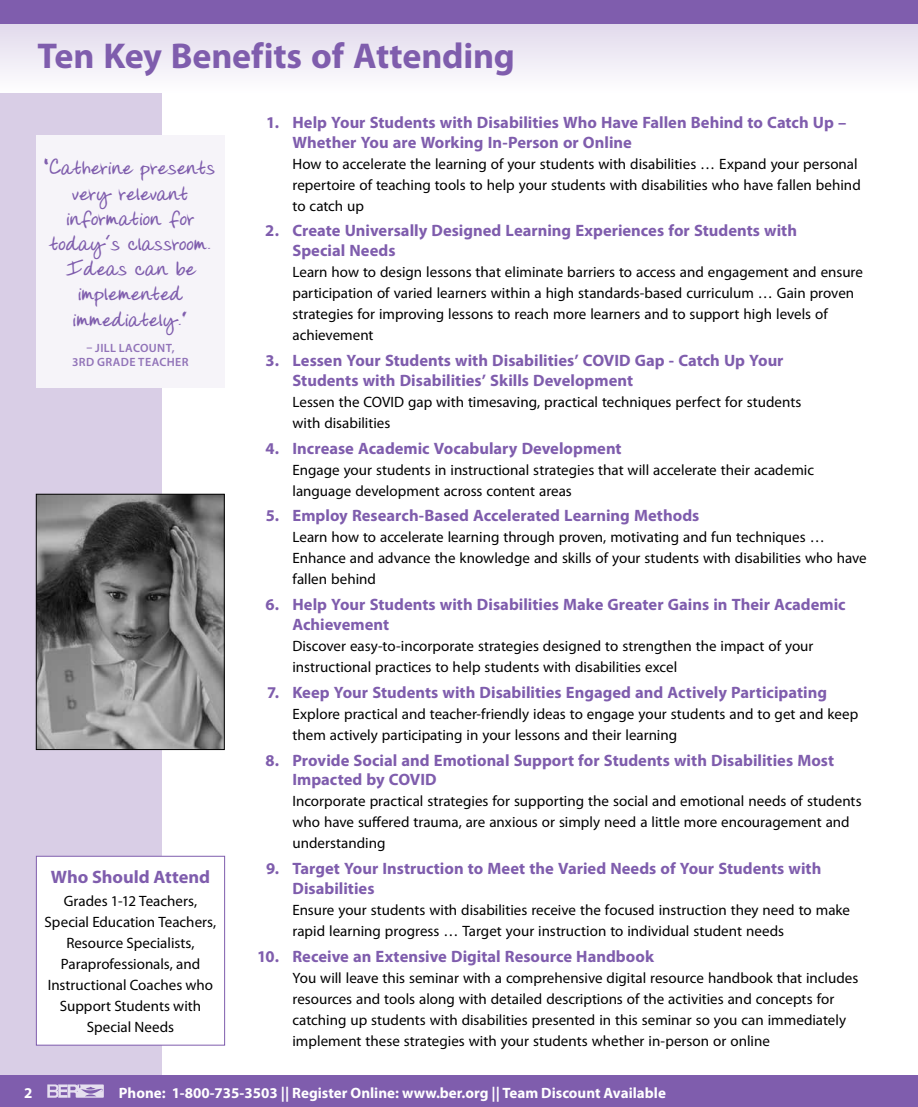
<style>
.page{position:relative;width:918px;height:1107px;background:#fff}
.page>*{position:absolute;margin:0;border:0;box-sizing:border-box;transform-origin:0 0}
.t1{font:700 36px "Myriad Pro";letter-spacing:-.005em;color:#7f5dad}
.t2{font:700 21px/25.2px "Donnys Hand";letter-spacing:.005em;color:#7f5dad;text-align:center}
.t3{font:700 18px "Myriad Pro";letter-spacing:-.005em;color:#7f5dad}
.t4{font:700 16.5px/19.8px "Myriad Pro";color:#7f5dad}
.t5{font:15px/21px "Myriad Pro";color:#000}
.t6{font:700 15px "Myriad Pro";color:#fff}
.t7{font:600 12px/14.4px "Myriad Pro";letter-spacing:.035em;color:#9173b8;text-align:center}
</style>
<div class="page">
<div style="left:0;top:0;width:162px;height:1107px;background:#d9cee6"></div>
<div style="left:0;top:1076px;width:918px;height:31px;background:#7f5dad"></div>
<svg style="left:47px;top:1084px;width:57px;height:14px"></svg>
<svg style="left:0;top:24px;width:918px;height:68px"></svg>
<div style="left:0;top:0;width:918px;height:24px;background:#7f5dad"></div>
<div style="left:36px;top:856px;width:189px;height:189px;background:#fff"></div>
<div style="left:36px;top:856px;width:189px;height:190px;border:1px solid #7f5dad"></div>
<div style="left:36px;top:136px;width:189px;height:252px;background:#f6f4f9"></div>
<img style="left:38px;top:496px;width:185px;height:252px">
<div style="left:36px;top:494px;width:189px;height:256px;border:1px solid #000"></div>
<h1 class="t1" style="left:38px;top:32px;width:479px">Ten Key Benefits of Attending</h1>
<h2 class="t2" style="left:45px;top:157px;width:171px">“Catherine presents very relevant information for today’s classroom.<br>Ideas can be implemented immediately.”</h2>
<p class="t7" style="left:72px;top:340px;width:118px">– JILL LACOUNT,<br>3RD GRADE TEACHER</p>
<p class="t3" style="left:51px;top:865px;width:161px">Who Should Attend</p>
<p class="t5" style="left:45px;top:890px;width:173px;text-align:center">Grades 1-12 Teachers,<br>Special Education Teachers,<br>Resource Specialists,<br>Paraprofessionals, and<br>Instructional Coaches who<br>Support Students with<br>Special Needs</p>
<p class="t4" style="left:293px;top:112px;width:555px;text-indent:-26px">1. Help Your Students with Disabilities Who Have Fallen Behind to Catch Up –<br>Whether You are Working In-Person or Online</p>
<p class="t5" style="left:292px;top:153px;width:570px">How to accelerate the learning of your students with disabilities … Expand your personal repertoire of teaching tools to help your students with disabilities who have fallen behind to catch up</p>
<p class="t4" style="left:293px;top:220px;width:506px;text-indent:-27px">2. Create Universally Designed Learning Experiences for Students with<br>Special Needs</p>
<p class="t5" style="left:292px;top:261px;width:572px">Learn how to design lessons that eliminate barriers to access and engagement and ensure participation of varied learners within a high standards-based curriculum … Gain proven strategies for improving lessons to reach more learners and to support high levels of achievement</p>
<p class="t4" style="left:293px;top:350px;width:493px;text-indent:-27px">3. Lessen Your Students with Disabilities’ COVID Gap - Catch Up Your<br>Students with Disabilities’ Skills Development</p>
<p class="t5" style="left:292px;top:391px;width:510px">Lessen the COVID gap with timesaving, practical techniques perfect for students with disabilities</p>
<p class="t4" style="left:265px;top:438px;width:358px">4. Increase Academic Vocabulary Development</p>
<p class="t5" style="left:292px;top:459px;width:523px">Engage your students in instructional strategies that will accelerate their academic language development across content areas</p>
<p class="t4" style="left:266px;top:505px;width:435px">5. Employ Research-Based Accelerated Learning Methods</p>
<p class="t5" style="left:292px;top:527px;width:576px">Learn how to accelerate learning through proven, motivating and fun techniques …<br>Enhance and advance the knowledge and skills of your students with disabilities who have fallen behind</p>
<p class="t4" style="left:292px;top:594px;width:555px;text-indent:-27px">6. Help Your Students with Disabilities Make Greater Gains in Their Academic<br>Achievement</p>
<p class="t5" style="left:292px;top:635px;width:522px">Discover easy-to-incorporate strategies designed to strengthen the impact of your instructional practices to help students with disabilities excel</p>
<p class="t4" style="left:267px;top:682px;width:561px">7. Keep Your Students with Disabilities Engaged and Actively Participating</p>
<p class="t5" style="left:292px;top:703px;width:567px">Explore practical and teacher-friendly ideas to engage your students and to get and keep them actively participating in your lessons and their learning</p>
<p class="t4" style="left:293px;top:750px;width:543px;text-indent:-27px">8. Provide Social and Emotional Support for Students with Disabilities Most<br>Impacted by COVID</p>
<p class="t5" style="left:292px;top:791px;width:571px">Incorporate practical strategies for supporting the social and emotional needs of students who have suffered trauma, are anxious or simply need a little more encouragement and understanding</p>
<p class="t4" style="left:292px;top:858px;width:531px;text-indent:-26px">9. Target Your Instruction to Meet the Varied Needs of Your Students with<br>Disabilities</p>
<p class="t5" style="left:292px;top:899px;width:559px">Ensure your students with disabilities receive the focused instruction they need to make rapid learning progress … Target your instruction to individual student needs</p>
<p class="t4" style="left:257px;top:946px;width:398px">10. Receive an Extensive Digital Resource Handbook</p>
<p class="t5" style="left:292px;top:967px;width:567px">You will leave this seminar with a comprehensive digital resource handbook that includes resources and tools along with detailed descriptions of the activities and concepts for catching up students with disabilities presented in this seminar so you can immediately implement these strategies with your students whether in-person or online</p>
<p class="t6" style="left:24px;top:1083px;width:10px">2</p>
<p class="t6" style="left:119px;top:1083px;width:549px">Phone: 1-800-735-3503 || Register Online: www.ber.org || Team Discount Available</p>
</div>
